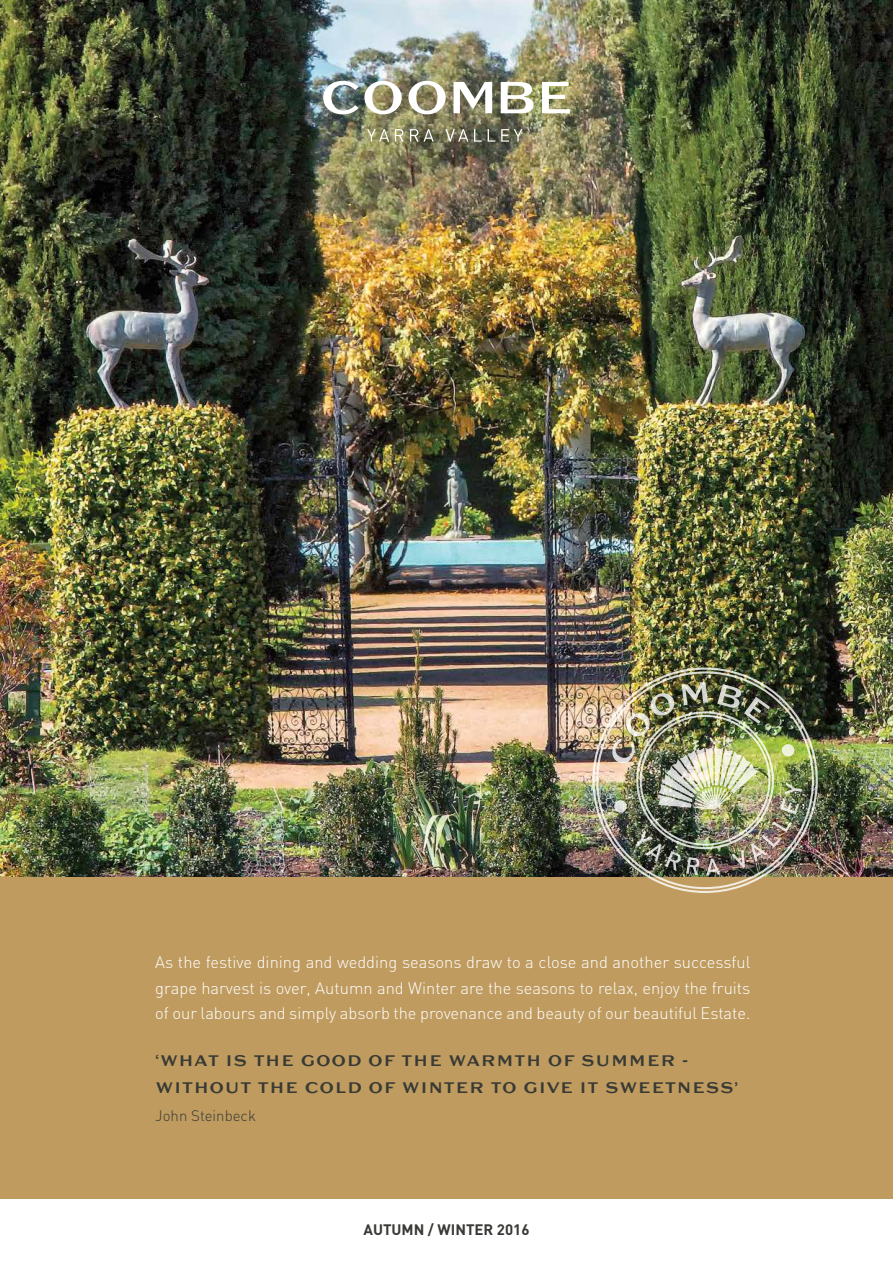
<style>
.page{position:relative;width:893px;height:1263px;background:#fff}
.page>*{position:absolute;margin:0;border:0;box-sizing:border-box;transform-origin:0 0}
.t1{font:300 16.5px/25.5px "DIN";color:#fff;text-align:justify}
.t2{font:500 16.5px/27px "Sweet Gothic";color:#383a35}
.t3{font:700 15px "DIN";color:#383a35}
.t4{font:300 15px "DIN";color:#383a35}
</style>
<div class="page">
<img style="left:0;top:0;width:893px;height:877px">
<div style="left:0;top:877px;width:893px;height:321px;background:#bf9b5f"></div>
<img style="left:323px;top:81px;width:79px;height:33px">
<svg style="left:408px;top:81px;width:38px;height:33px"></svg>
<svg style="left:453px;top:82px;width:39px;height:31px"></svg>
<svg style="left:501px;top:82px;width:33px;height:31px"></svg>
<svg style="left:542px;top:82px;width:28px;height:31px"></svg>
<svg style="left:367px;top:129px;width:22px;height:13px"></svg>
<svg style="left:395px;top:129px;width:9px;height:13px"></svg>
<svg style="left:410px;top:129px;width:24px;height:13px"></svg>
<svg style="left:445px;top:129px;width:23px;height:13px"></svg>
<svg style="left:474px;top:129px;width:8px;height:13px"></svg>
<svg style="left:488px;top:129px;width:7px;height:13px"></svg>
<svg style="left:501px;top:129px;width:21px;height:13px"></svg>
<img style="left:591px;top:667px;width:228px;height:226px">
<img style="left:611px;top:682px;width:191px;height:193px">
<p class="t1" style="left:155px;top:949px;width:597px">As the festive dining and wedding seasons draw to a close and another successful grape harvest is over, Autumn and Winter are the seasons to relax, enjoy the fruits of our labours and simply absorb the provenance and beauty of our beautiful Estate.</p>
<p class="t2" style="left:155px;top:1047px;width:585px">‘WHAT IS THE GOOD OF THE WARMTH OF SUMMER -<br>WITHOUT THE COLD OF WINTER TO GIVE IT SWEETNESS’</p>
<p class="t4" style="left:155px;top:1106px;width:102px">John Steinbeck</p>
<p class="t3" style="left:363px;top:1220px;width:168px">AUTUMN / WINTER 2016</p>
</div>
